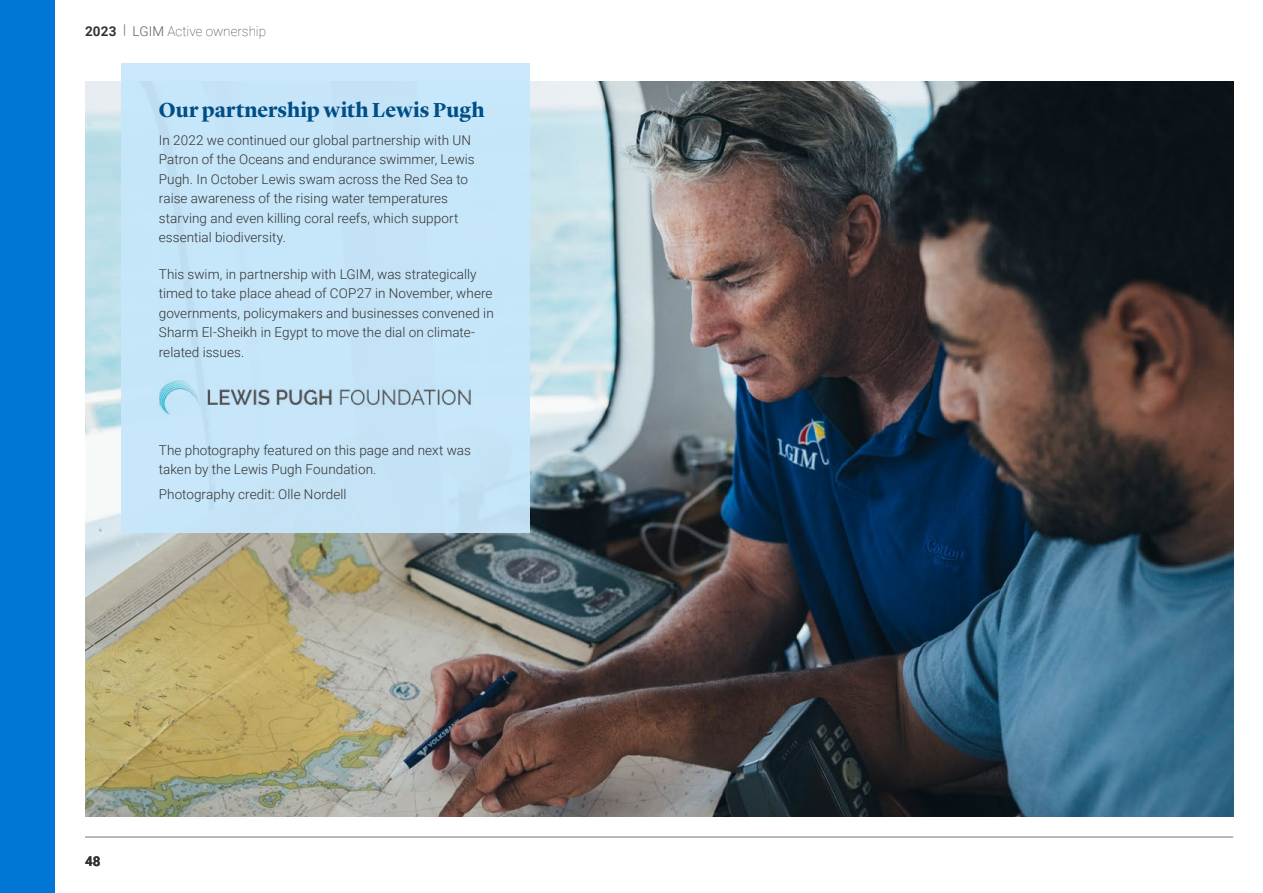
<style>
.page{position:relative;width:1263px;height:893px;background:#fff}
.page>*{position:absolute;margin:0;border:0;box-sizing:border-box;transform-origin:0 0}
.Body_copy_and_chart{font:700 21px "Lyon Display";letter-spacing:.01em;color:#004e86}
.body_copy_standard{font:300 13.5px/19.5px "Roboto";letter-spacing:.005em;color:#333}
.t1{font:100 13.5px "Roboto";letter-spacing:-.005em;color:#333}
.t2{font:700 13.5px "Roboto";color:#333}
.s1{font-weight:700}
.s2{font-weight:300;color:#5c5c5c}
</style>
<div class="page">
<hr style="left:85px;top:837px;width:1148px;height:1px;background:#737373">
<div style="left:0;top:0;width:54px;height:893px;background:#0076d6"></div>
<img style="left:85px;top:81px;width:1148px;height:735px">
<div style="left:122px;top:64px;width:408px;height:469px;background:#c9e8fb"></div>
<img style="left:159px;top:367px;width:312px;height:62px">
<p class="t1" style="left:85px;top:21px;width:183px"><span class="s1">2023</span> <span class="s2">| LGIM</span> Active ownership</p>
<p class="Body_copy_and_chart" style="left:159px;top:94px;width:327px">Our partnership with Lewis Pugh</p>
<p class="body_copy_standard" style="left:159px;top:130px;width:317px">In 2022 we continued our global partnership with UN Patron of the Oceans and endurance swimmer, Lewis Pugh. In October Lewis swam across the Red Sea to raise awareness of the rising water temperatures starving and even killing coral reefs, which support essential biodiversity.</p>
<p class="body_copy_standard" style="left:159px;top:264px;width:336px">This swim, in partnership with LGIM, was strategically timed to take place ahead of COP27 in November, where governments, policymakers and businesses convened in Sharm El-Sheikh in Egypt to move the dial on climate&shy;related issues.</p>
<p class="body_copy_standard" style="left:159px;top:439px;width:314px">The photography featured on this page and next was taken by the Lewis Pugh Foundation.</p>
<p class="body_copy_standard" style="left:159px;top:484px;width:189px">Photography credit: Olle Nordell</p>
<p class="t2" style="left:85px;top:852px;width:17px">48</p>
</div>
